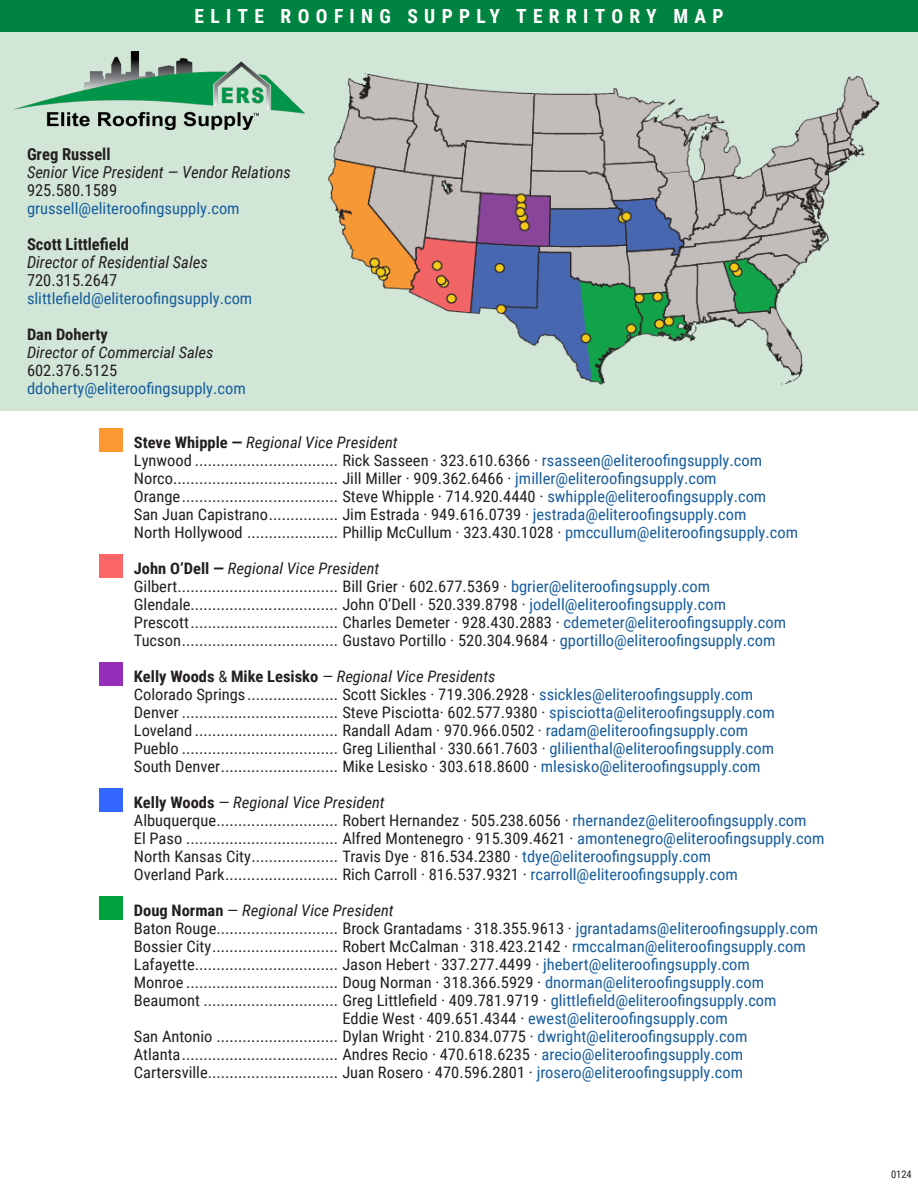
<style>
.page{position:relative;width:918px;height:1188px;background:#fff}
.page>*{position:absolute;margin:0;border:0;box-sizing:border-box;transform-origin:0 0}
.t1{font:700 19.5px "Roboto Condensed";letter-spacing:.325em;color:#fff}
.t2{font:italic 16.5px "Roboto Condensed";color:#231f20}
.t3{font:700 16.5px "Roboto Condensed";color:#231f20}
.t4{font:16.5px "Roboto Condensed";color:#231f20}
.Tabbed_MP_Info{font:15.9px "Roboto Condensed";color:#231f20;scale:1.04 1}
.t5{font:italic 15.9px "Roboto Condensed";color:#231f20;scale:1.04 1}
.leader_email{font:15.9px "Roboto Condensed";color:#175d9e;scale:1.04 1}
.Leadership_email{font:15.9px "Roboto Condensed";color:#175d9e;scale:1.04 1}
.t6{font:700 15.9px "Roboto Condensed";color:#231f20;scale:1.04 1}
.t7{font:10.5px "Roboto Condensed";color:#231f20}
.s1{font-weight:700;font-style:normal}
.s2{color:#175d9e}
.s3{font-style:normal}
.s4{color:#231f20}
</style>
<div class="page">
<div style="left:0;top:30px;width:918px;height:380px;background:#d1e6d6"></div>
<img style="left:328px;top:73px;width:552px;height:312px">
<div style="left:99px;top:429px;width:24px;height:23px;background:#fd9933"></div>
<div style="left:99px;top:555px;width:24px;height:23px;background:#fd6666"></div>
<div style="left:99px;top:663px;width:24px;height:23px;background:#952eb8"></div>
<div style="left:99px;top:789px;width:24px;height:23px;background:#36f"></div>
<div style="left:99px;top:897px;width:24px;height:23px;background:#00a23d"></div>
<div style="left:0;top:0;width:918px;height:31px;background:#008240"></div>
<img style="left:13px;top:52px;width:292px;height:78px">
<p class="t1" style="left:194px;top:3px;width:531px">ELITE ROOFING SUPPLY TERRITORY MAP</p>
<p class="t3" style="left:27px;top:143px;width:85px">Greg Russell</p>
<p class="t2" style="left:27px;top:161px;width:265px">Senior Vice President — Vendor Relations</p>
<p class="t4" style="left:27px;top:179px;width:92px">925.580.1589</p>
<p class="Leadership_email" style="left:27px;top:198px;width:206px">grussell@eliteroofingsupply.com</p>
<p class="t3" style="left:27px;top:233px;width:104px">Scott Littlefield</p>
<p class="t2" style="left:27px;top:251px;width:182px">Director of Residential Sales</p>
<p class="t4" style="left:27px;top:269px;width:92px">720.315.2647</p>
<p class="leader_email" style="left:27px;top:288px;width:218px">slittlefield@eliteroofingsupply.com</p>
<p class="t6" style="left:27px;top:324px;width:79px">Dan Doherty</p>
<p class="t5" style="left:27px;top:342px;width:181px">Director of Commercial Sales</p>
<p class="Tabbed_MP_Info" style="left:27px;top:360px;width:88px">602.376.5125</p>
<p class="Leadership_email" style="left:27px;top:378px;width:212px">ddoherty@eliteroofingsupply.com</p>
<p class="t5" style="left:134px;top:431px;width:255px"><span class="s1">Steve Whipple —</span> Regional Vice President</p>
<p class="Tabbed_MP_Info" style="left:134px;top:449px;width:606px">Lynwood ................................. Rick Sasseen · 323.610.6366 · <span class="s2">rsasseen@eliteroofingsupply.com</span></p>
<p class="Tabbed_MP_Info" style="left:134px;top:467px;width:562px">Norco...................................... Jill Miller · 909.362.6466 · <span class="s2">jmiller@eliteroofingsupply.com</span></p>
<p class="Tabbed_MP_Info" style="left:134px;top:485px;width:610px">Orange.................................... Steve Whipple · 714.920.4440 · <span class="s2">swhipple@eliteroofingsupply.com</span></p>
<p class="Tabbed_MP_Info" style="left:134px;top:503px;width:591px">San Juan Capistrano................ Jim Estrada · 949.616.0739 · <span class="s2">jestrada@eliteroofingsupply.com</span></p>
<p class="Tabbed_MP_Info" style="left:134px;top:521px;width:640px">North Hollywood ..................... Phillip McCullum · 323.430.1028 · <span class="s2">pmccullum@eliteroofingsupply.com</span></p>
<p class="t5" style="left:134px;top:557px;width:238px"><span class="s1">John O’Dell —</span> Regional Vice President</p>
<p class="Tabbed_MP_Info" style="left:134px;top:575px;width:556px">Gilbert..................................... Bill Grier · 602.677.5369 · <span class="s2">bgrier@eliteroofingsupply.com</span></p>
<p class="Tabbed_MP_Info" style="left:134px;top:593px;width:571px">Glendale.................................. John O’Dell · 520.339.8798 · <span class="s2">jodell@eliteroofingsupply.com</span></p>
<p class="Tabbed_MP_Info" style="left:134px;top:611px;width:629px">Prescott.................................. Charles Demeter · 928.430.2883 · <span class="s2">cdemeter@eliteroofingsupply.com</span></p>
<p class="Tabbed_MP_Info" style="left:134px;top:629px;width:618px">Tucson.................................... Gustavo Portillo · 520.304.9684 · <span class="s2">gportillo@eliteroofingsupply.com</span></p>
<p class="t5" style="left:134px;top:665px;width:349px"><span class="s1">Kelly Woods</span> <span class="s3">&amp;</span> <span class="s1">Mike Lesisko</span> — Regional Vice Presidents</p>
<p class="Tabbed_MP_Info" style="left:134px;top:683px;width:597px">Colorado Springs..................... Scott Sickles · 719.306.2928 · <span class="s2">ssickles@eliteroofingsupply.com</span></p>
<p class="Tabbed_MP_Info" style="left:134px;top:701px;width:618px">Denver .................................... Steve Pisciotta· 602.577.9380 · <span class="s2">spisciotta@eliteroofingsupply.com</span></p>
<p class="Tabbed_MP_Info" style="left:134px;top:719px;width:592px">Loveland ................................. Randall Adam · 970.966.0502 · <span class="s2">radam@eliteroofingsupply.com</span></p>
<p class="Tabbed_MP_Info" style="left:134px;top:737px;width:617px">Pueblo .................................... Greg Lilienthal · 330.661.7603 · <span class="s2">glilienthal@eliteroofingsupply.com</span></p>
<p class="Tabbed_MP_Info" style="left:134px;top:755px;width:604px">South Denver........................... Mike Lesisko · 303.618.8600 · <span class="s2">mlesisko@eliteroofingsupply.com</span></p>
<p class="t5" style="left:134px;top:791px;width:243px"><span class="s1">Kelly Woods</span> <span class="s3">—</span> Regional Vice President</p>
<p class="Tabbed_MP_Info" style="left:134px;top:809px;width:648px">Albuquerque............................ Robert Hernandez · 505.238.6056 · <span class="s2">rhernandez@eliteroofingsupply.com</span></p>
<p class="Tabbed_MP_Info" style="left:134px;top:827px;width:666px">El Paso ................................... Alfred Montenegro · 915.309.4621 · <span class="s2">amontenegro@eliteroofingsupply.com</span></p>
<p class="Tabbed_MP_Info" style="left:134px;top:845px;width:557px">North Kansas City.................... Travis Dye · 816.534.2380 · <span class="s2">tdye@eliteroofingsupply.com</span></p>
<p class="Tabbed_MP_Info" style="left:134px;top:863px;width:582px">Overland Park.......................... Rich Carroll · 816.537.9321 · <span class="s2">rcarroll@eliteroofingsupply.com</span></p>
<p class="t5" style="left:134px;top:899px;width:251px"><span class="s1">Doug Norman</span> <span class="s3">—</span> Regional Vice President</p>
<p class="Tabbed_MP_Info" style="left:134px;top:917px;width:660px">Baton Rouge............................ Brock Grantadams · 318.355.9613 · <span class="s2">jgrantadams@eliteroofingsupply.com</span></p>
<p class="Tabbed_MP_Info" style="left:134px;top:935px;width:648px">Bossier City............................. Robert McCalman · 318.423.2142 · <span class="s2">rmccalman@eliteroofingsupply.com</span></p>
<p class="Tabbed_MP_Info" style="left:134px;top:953px;width:594px">Lafayette................................. Jason Hebert · 337.277.4499 · <span class="s2">jhebert@eliteroofingsupply.com</span></p>
<p class="Tabbed_MP_Info" style="left:134px;top:971px;width:607px">Monroe ................................... Doug Norman · 318.366.5929 · <span class="s2">dnorman@eliteroofingsupply.com</span></p>
<p class="Tabbed_MP_Info" style="left:134px;top:989px;width:620px">Beaumont ............................... Greg Littlefield · 409.781.9719 · <span class="s2">glittlefield@eliteroofingsupply.com</span></p>
<p class="leader_email" style="left:342px;top:1007px;width:372px"><span class="s4">Eddie West · 409.651.4344 ·</span> ewest@eliteroofingsupply.com</p>
<p class="Tabbed_MP_Info" style="left:134px;top:1025px;width:592px">San Antonio ............................ Dylan Wright · 210.834.0775 · <span class="s2">dwright@eliteroofingsupply.com</span></p>
<p class="Tabbed_MP_Info" style="left:134px;top:1043px;width:587px">Atlanta.................................... Andres Recio · 470.618.6235 · <span class="s2">arecio@eliteroofingsupply.com</span></p>
<p class="Tabbed_MP_Info" style="left:134px;top:1061px;width:587px">Cartersville.............................. Juan Rosero · 470.596.2801 · <span class="s2">jrosero@eliteroofingsupply.com</span></p>
<p class="t7" style="left:891px;top:1167px;width:22px">0124</p>
</div>
